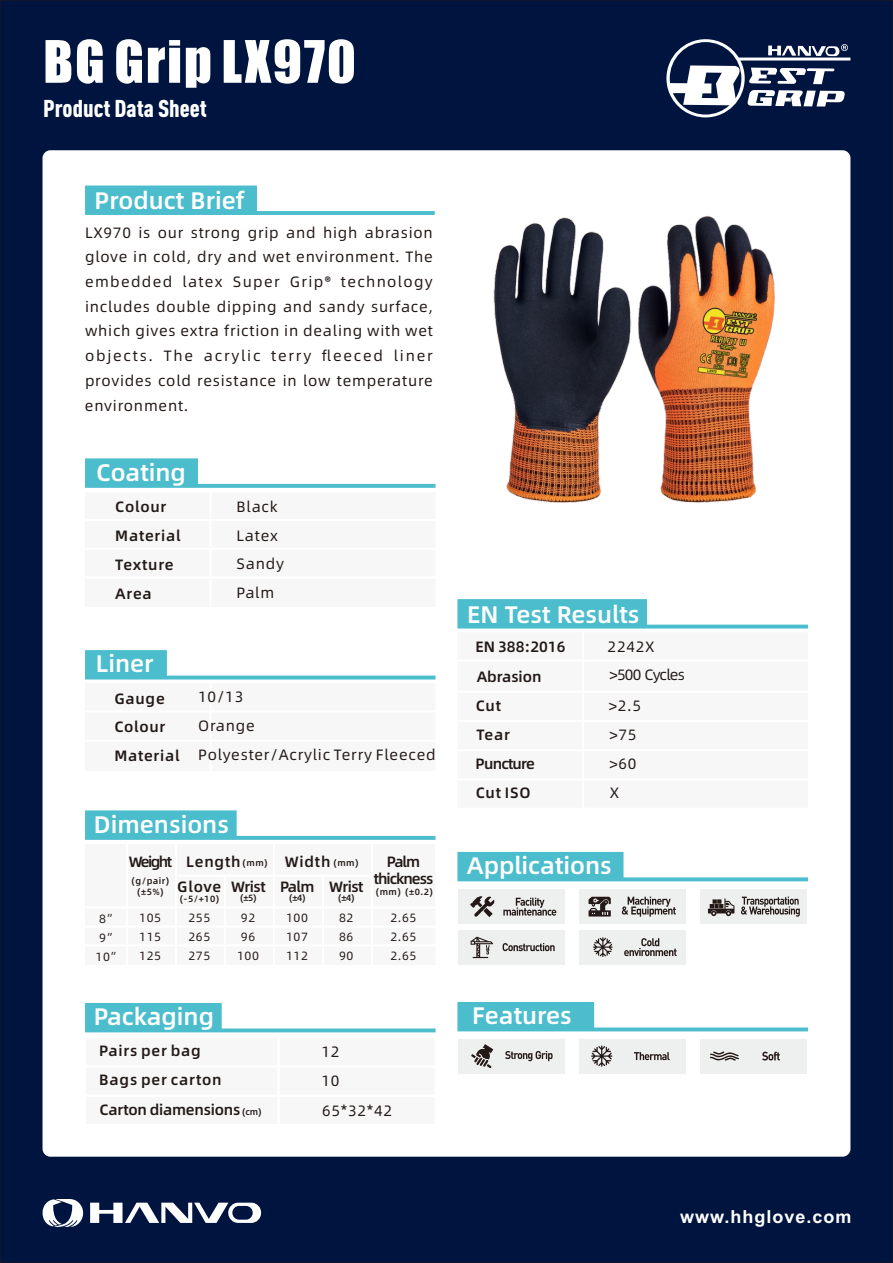
<style>
.page{position:relative;width:893px;height:1263px;background:#001440}
.page>*{position:absolute;margin:0;border:0;box-sizing:border-box;transform-origin:0 0}
.t1{font:54px "Impact";letter-spacing:.035em;color:#fff}
.t2{font:24px "Alibaba Pu Hui Ti M";color:#fff}
.t3{font:900 24px "DIN Cond";color:#fff}
.t4{font:700 18px "Arial";letter-spacing:.055em;color:#fff}
.t5{font:15px/24.8px "Alibaba Pu Hui Ti R";letter-spacing:.05em;color:#231916}
.t6{font:15px/28.8px "Alibaba Pu Hui Ti M";letter-spacing:.05em;color:#231916}
.t7{font:15px/29.2px "Alibaba Pu Hui Ti M";letter-spacing:.025em;color:#231916}
.t8{font:15px "Alibaba Pu Hui Ti M";letter-spacing:-.015em;color:#231916}
.t9{font:15px "Alibaba Pu Hui Ti M";color:#231916}
.t10{font:15px "Alibaba Pu Hui Ti M";letter-spacing:-.04em;color:#231916}
.t11{font:15px/17.2px "Alibaba Pu Hui Ti M";letter-spacing:-.065em;color:#231916;text-align:center}
.t12{font:15px "Alibaba Pu Hui Ti R";letter-spacing:-.05em;color:#231916}
.t13{font:12px/18.9px "Alibaba Pu Hui Ti R";letter-spacing:.05em;color:#231916;text-align:justify}
.t14{font:9px/11.7px "Alibaba Pu Hui Ti M";letter-spacing:.05em;color:#231916;text-align:center}
.s1{font-size:9px}
</style>
<div class="page">
<div style="left:43px;top:150px;width:807px;height:1007px;background:#fff;border-radius:8px"></div>
<img style="left:493px;top:215px;width:282px;height:288px">
<svg style="left:666px;top:39px;width:184px;height:78px"></svg>
<svg style="left:39px;top:1199px;width:44px;height:28px"></svg>
<svg style="left:90px;top:1203px;width:171px;height:20px"></svg>
<svg style="left:85px;top:458px;width:351px;height:30px"></svg>
<svg style="left:85px;top:186px;width:350px;height:29px"></svg>
<svg style="left:85px;top:650px;width:351px;height:30px"></svg>
<svg style="left:457px;top:599px;width:351px;height:30px"></svg>
<svg style="left:85px;top:1003px;width:351px;height:30px"></svg>
<svg style="left:85px;top:810px;width:351px;height:30px"></svg>
<svg style="left:457px;top:852px;width:351px;height:29px"></svg>
<svg style="left:457px;top:1002px;width:351px;height:29px"></svg>
<div style="left:458px;top:1039px;width:107px;height:34px;background:#eeefef"></div>
<svg style="left:505px;top:1051px;width:48px;height:10px"></svg>
<svg style="left:471px;top:1044px;width:22px;height:24px"></svg>
<div style="left:579px;top:1039px;width:106px;height:34px;background:#eeefef"></div>
<svg style="left:591px;top:1045px;width:21px;height:22px"></svg>
<svg style="left:634px;top:1052px;width:36px;height:8px"></svg>
<div style="left:701px;top:1039px;width:106px;height:34px;background:#eeefef"></div>
<svg style="left:710px;top:1051px;width:29px;height:10px"></svg>
<svg style="left:762px;top:1052px;width:18px;height:8px"></svg>
<div style="left:458px;top:889px;width:107px;height:35px;background:#eeefef"></div>
<svg style="left:470px;top:896px;width:25px;height:21px"></svg>
<svg style="left:503px;top:898px;width:53px;height:18px"></svg>
<div style="left:579px;top:889px;width:106px;height:35px;background:#eeefef"></div>
<svg style="left:622px;top:897px;width:54px;height:20px"></svg>
<svg style="left:588px;top:897px;width:23px;height:19px"></svg>
<div style="left:701px;top:889px;width:106px;height:35px;background:#eeefef"></div>
<svg style="left:741px;top:896px;width:59px;height:21px"></svg>
<svg style="left:708px;top:898px;width:26px;height:18px"></svg>
<div style="left:458px;top:930px;width:107px;height:34px;background:#eeefef"></div>
<svg style="left:503px;top:943px;width:52px;height:8px"></svg>
<svg style="left:471px;top:937px;width:22px;height:21px"></svg>
<div style="left:579px;top:930px;width:106px;height:34px;background:#eeefef"></div>
<svg style="left:593px;top:937px;width:20px;height:20px"></svg>
<svg style="left:624px;top:938px;width:53px;height:18px"></svg>
<h1 class="t1" style="left:43px;top:40px;width:314px">BG Grip LX970</h1>
<h2 class="t3" style="left:43px;top:100px;width:165px">Product Data Sheet</h2>
<h2 class="t2" style="left:95px;top:189px;width:151px">Product Brief</h2>
<p class="t5" style="left:85px;top:220px;width:349px;text-align:justify">LX970 is our strong grip and high abrasion glove in cold, dry and wet environment. The embedded latex Super Grip® technology includes double dipping and sandy surface, which gives extra friction in dealing with wet objects. The acrylic terry fleeced liner provides cold resistance in low temperature environment.</p>
<h2 class="t2" style="left:96px;top:460px;width:91px">Coating</h2>
<p class="t6" style="left:115px;top:493px;width:67px">Colour<br>Material<br>Texture<br>Area</p>
<p class="t5" style="left:237px;top:492px;width:49px;line-height:28.8px">Black<br>Latex<br>Sandy<br>Palm</p>
<h2 class="t2" style="left:96px;top:652px;width:59px">Liner</h2>
<p class="t6" style="left:114px;top:684px;width:67px">Gauge<br>Colour<br>Material</p>
<p class="t5" style="left:198px;top:683px;width:239px;line-height:28.8px">10/13<br>Orange<br>Polyester/Acrylic Terry Fleeced</p>
<h2 class="t2" style="left:94px;top:813px;width:137px">Dimensions</h2>
<p class="t13" style="left:96px;top:909px;width:28px;text-align:center">8”<br>9”<br>10”</p>
<p class="t6" style="left:177px;top:849px;width:183px;line-height:25.7px;text-indent:9px">Length <span class="s1">(mm)</span> Width <span class="s1">(mm)<br></span>Glove</p>
<p class="t14" style="left:180px;top:893px;width:41px">(-5/+10)</p>
<p class="t6" style="left:129px;top:848px;width:45px">Weight</p>
<p class="t14" style="left:132px;top:875px;width:39px">(g/pair) (±5%)</p>
<p class="t10" style="left:231px;top:880px;width:134px">Wrist Palm Wrist</p>
<p class="t14" style="left:240px;top:892px;width:18px">(±5)</p>
<p class="t14" style="left:289px;top:892px;width:18px">(±4)</p>
<p class="t14" style="left:338px;top:892px;width:18px">(±4)</p>
<p class="t13" style="left:139px;top:908px;width:23px">105<br>115<br>125</p>
<p class="t13" style="left:188px;top:908px;width:23px">255<br>265<br>275</p>
<p class="t13" style="left:237px;top:908px;width:23px;text-align:center">92<br>96<br>100</p>
<p class="t13" style="left:286px;top:908px;width:23px">100<br>107<br>112</p>
<p class="t13" style="left:339px;top:908px;width:16px">82<br>86<br>90</p>
<p class="t11" style="left:374px;top:853px;width:61px">Palm thickness</p>
<p class="t14" style="left:376px;top:886px;width:59px">(mm) (±0.2)</p>
<p class="t13" style="left:390px;top:908px;width:28px">2.65<br>2.65<br>2.65</p>
<h2 class="t2" style="left:94px;top:1004px;width:122px">Packaging</h2>
<p class="t6" style="left:99px;top:1036px;width:124px">Pairs per bag<br>Bags per carton</p>
<p class="t8" style="left:100px;top:1102px;width:163px">Carton diamensions <span class="s1">(cm)</span></p>
<p class="t5" style="left:321px;top:1037px;width:72px;line-height:29.4px">12<br>10<br>65*32*42</p>
<h2 class="t2" style="left:467px;top:602px;width:174px">EN Test Results</h2>
<p class="t9" style="left:476px;top:639px;width:91px">EN 388:2016</p>
<p class="t5" style="left:608px;top:635px;width:48px">2242X</p>
<p class="t9" style="left:477px;top:669px;width:66px">Abrasion</p>
<p class="t12" style="left:610px;top:667px;width:77px">&gt;500 Cycles</p>
<p class="t7" style="left:476px;top:691px;width:61px">Cut<br>Tear<br>Puncture<br>Cut ISO</p>
<p class="t5" style="left:609px;top:691px;width:34px;line-height:29.2px">&gt;2.5 &gt;75 &gt;60<br>X</p>
<h2 class="t2" style="left:467px;top:854px;width:146px">Applications</h2>
<h2 class="t2" style="left:472px;top:1003px;width:101px">Features</h2>
<p class="t4" style="left:680px;top:1209px;width:173px">www.hhglove.com</p>
</div>
